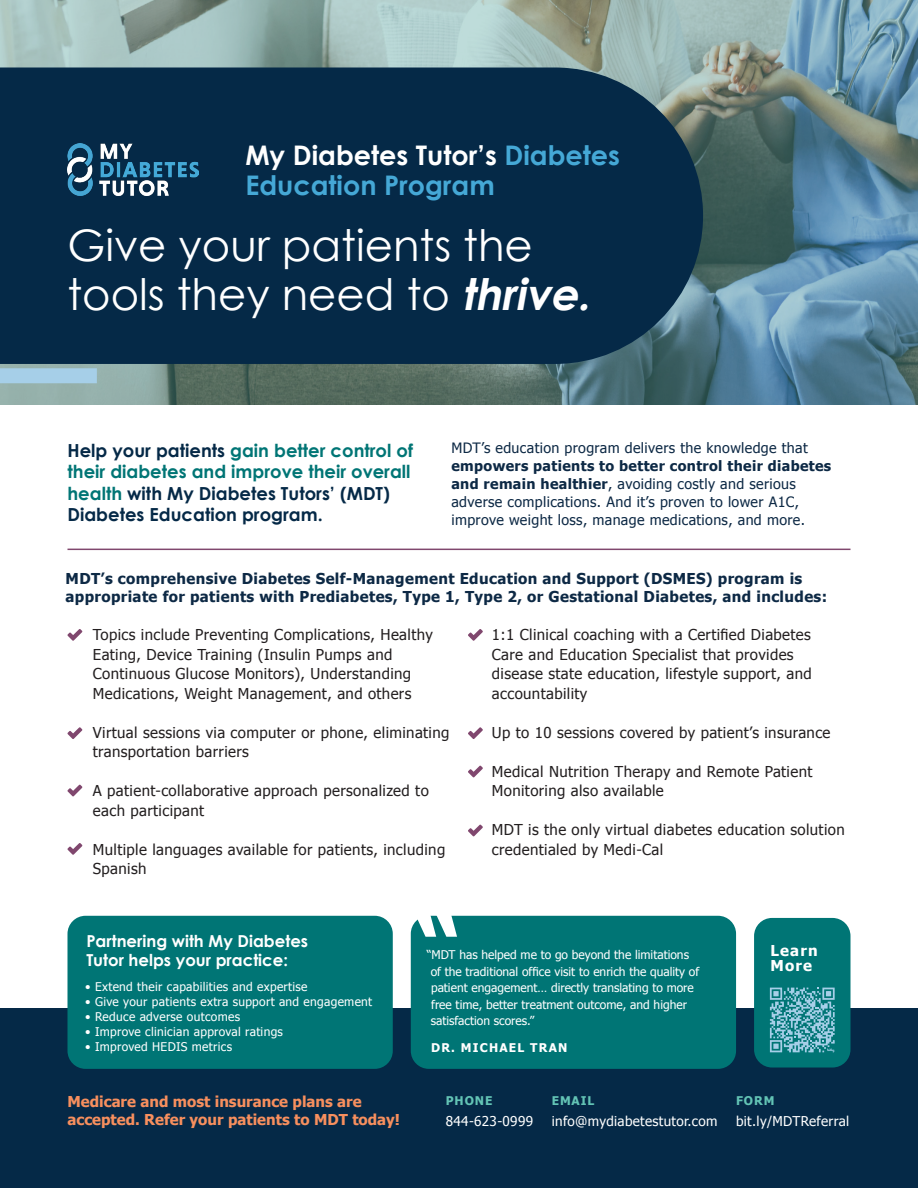
<style>
.page{position:relative;width:918px;height:1188px;background:#fff}
.page>*{position:absolute;margin:0;border:0;box-sizing:border-box;transform-origin:0 0}
.t1{font:700 97.5px "Tahoma";color:#fff}
.t2{font:43.5px/49.5px "Century Gothic";color:#fff}
.t3{font:700 27px/30px "Century Gothic";color:#45a8d6}
.t4{font:700 18px/21.6px "Century Gothic";color:#052947}
.t5{font:700 16.5px/19.8px "Century Gothic";color:#fff}
.t6{font:15px/19.5px "Tahoma";letter-spacing:.025em;color:#231f20}
.t7{font:700 15px/18px "Tahoma";letter-spacing:.025em;color:#0d2945}
.t8{font:700 15px/18px "Tahoma";color:#f78f5e}
.t9{font:700 15px/15px "Tahoma";letter-spacing:.075em;color:#fff}
.t10{font:14.25px/18px "Tahoma";letter-spacing:.025em;color:#0d2945}
.t11{font:13.5px "Tahoma";letter-spacing:.025em;color:#fff}
.t12{font:12px/16.5px "Tahoma";color:#fff}
.t13{font:12px "Tahoma";letter-spacing:.025em;color:#fff}
.t14{font:700 12px "Tahoma";letter-spacing:.075em;color:#63c4b5}
.t15{font:700 12px "Tahoma";letter-spacing:.1em;color:#fff}
.s1{color:#fff}
.s2{font-weight:700;font-style:italic}
.s3{color:#007575}
.s4{font-weight:700}
</style>
<div class="page">
<div style="left:0;top:1009px;width:918px;height:179px;background:#052947"></div>
<div style="left:754px;top:918px;width:97px;height:150px;background:#007575;border-radius:18px"></div>
<svg style="left:0;top:0;width:918px;height:405px;background:#739298"></svg>
<div style="left:0;top:68px;width:703px;height:296px;background:#052947"></div>
<svg style="left:67px;top:629px;width:15px;height:12px"></svg>
<svg style="left:468px;top:629px;width:15px;height:12px"></svg>
<svg style="left:67px;top:727px;width:15px;height:12px"></svg>
<svg style="left:468px;top:727px;width:15px;height:12px"></svg>
<svg style="left:67px;top:785px;width:15px;height:12px"></svg>
<svg style="left:468px;top:766px;width:15px;height:12px"></svg>
<svg style="left:67px;top:843px;width:15px;height:12px"></svg>
<svg style="left:468px;top:825px;width:15px;height:11px"></svg>
<div style="left:411px;top:916px;width:325px;height:153px;background:#007575;border-radius:18px"></div>
<div style="left:68px;top:916px;width:325px;height:153px;background:#007575;border-radius:18px"></div>
<div style="left:0;top:368px;width:97px;height:15px;background:#a6cfe8"></div>
<img style="left:67px;top:143px;width:132px;height:53px">
<hr style="left:68px;top:549px;width:782px;height:1px;background:#80476e">
<svg style="left:770px;top:988px;width:65px;height:65px"></svg>
<p class="t3" style="left:245px;top:139px;width:376px"><span class="s1">My Diabetes Tutor’s</span> Diabetes<br>Education Program</p>
<p class="t2" style="left:68px;top:219px;width:533px">Give your patients the tools they need to <span class="s2">thrive.</span></p>
<p class="t4" style="left:68px;top:439px;width:347px">Help your patients <span class="s3">gain better control of their diabetes and improve their overall health</span> with My Diabetes Tutors’ (MDT)<br>Diabetes Education program.</p>
<p class="t10" style="left:451px;top:438px;width:381px">MDT’s education program delivers the knowledge that <span class="s4">empowers patients to better control their diabetes and remain healthier</span>, avoiding costly and serious adverse complications. And it’s proven to lower A1C, improve weight loss, manage medications, and more.</p>
<p class="t7" style="left:66px;top:569px;width:763px">MDT’s comprehensive Diabetes Self-Management Education and Support (DSMES) program is appropriate for patients with Prediabetes, Type 1, Type 2, or Gestational Diabetes, and includes:</p>
<p class="t6" style="left:93px;top:625px;width:341px">Topics include Preventing Complications, Healthy Eating, Device Training (Insulin Pumps and Continuous Glucose Monitors), Understanding Medications, Weight Management, and others</p>
<p class="t6" style="left:93px;top:722px;width:358px">Virtual sessions via computer or phone, eliminating transportation barriers</p>
<p class="t6" style="left:93px;top:781px;width:337px">A patient-collaborative approach personalized to each participant</p>
<p class="t6" style="left:93px;top:839px;width:354px">Multiple languages available for patients, including<br>Spanish</p>
<p class="t6" style="left:492px;top:625px;width:321px">1:1 Clinical coaching with a Certified Diabetes Care and Education Specialist that provides disease state education, lifestyle support, and accountability</p>
<p class="t6" style="left:492px;top:722px;width:340px">Up to 10 sessions covered by patient’s insurance</p>
<p class="t6" style="left:492px;top:761px;width:322px">Medical Nutrition Therapy and Remote Patient<br>Monitoring also available</p>
<p class="t6" style="left:492px;top:820px;width:354px">MDT is the only virtual diabetes education solution credentialed by Medi-Cal</p>
<p class="t5" style="left:86px;top:930px;width:223px">Partnering with My Diabetes<br>Tutor helps your practice:</p>
<p class="t13" style="left:85px;top:979px;width:224px">• Extend their capabilities and expertise</p>
<p class="t13" style="left:85px;top:994px;width:288px">• Give your patients extra support and engagement</p>
<p class="t13" style="left:85px;top:1009px;width:156px">• Reduce adverse outcomes</p>
<p class="t13" style="left:85px;top:1024px;width:199px">• Improve clinician approval ratings</p>
<p class="t13" style="left:85px;top:1039px;width:148px">• Improved HEDIS metrics</p>
<p class="t1" style="left:414px;top:879px;width:49px">“</p>
<p class="t12" style="left:431px;top:946px;width:270px;text-indent:-4px">“MDT has helped me to go beyond the limitations of the traditional office visit to enrich the quality of patient engagement… directly translating to more free time, better treatment outcome, and higher satisfaction scores.”</p>
<p class="t15" style="left:431px;top:1040px;width:138px">DR. MICHAEL TRAN</p>
<p class="t8" style="left:68px;top:1092px;width:334px">Medicare and most insurance plans are accepted. Refer your patients to MDT today!</p>
<p class="t14" style="left:446px;top:1092px;width:48px">PHONE</p>
<p class="t11" style="left:446px;top:1112px;width:89px">844-623-0999</p>
<p class="t14" style="left:552px;top:1092px;width:44px">EMAIL</p>
<p class="t11" style="left:552px;top:1112px;width:167px">info@mydiabetestutor.com</p>
<p class="t9" style="left:771px;top:942px;width:49px">Learn<br>More</p>
<p class="t14" style="left:736px;top:1092px;width:40px">FORM</p>
<p class="t11" style="left:736px;top:1112px;width:115px">bit.ly/MDTReferral</p>
</div>
